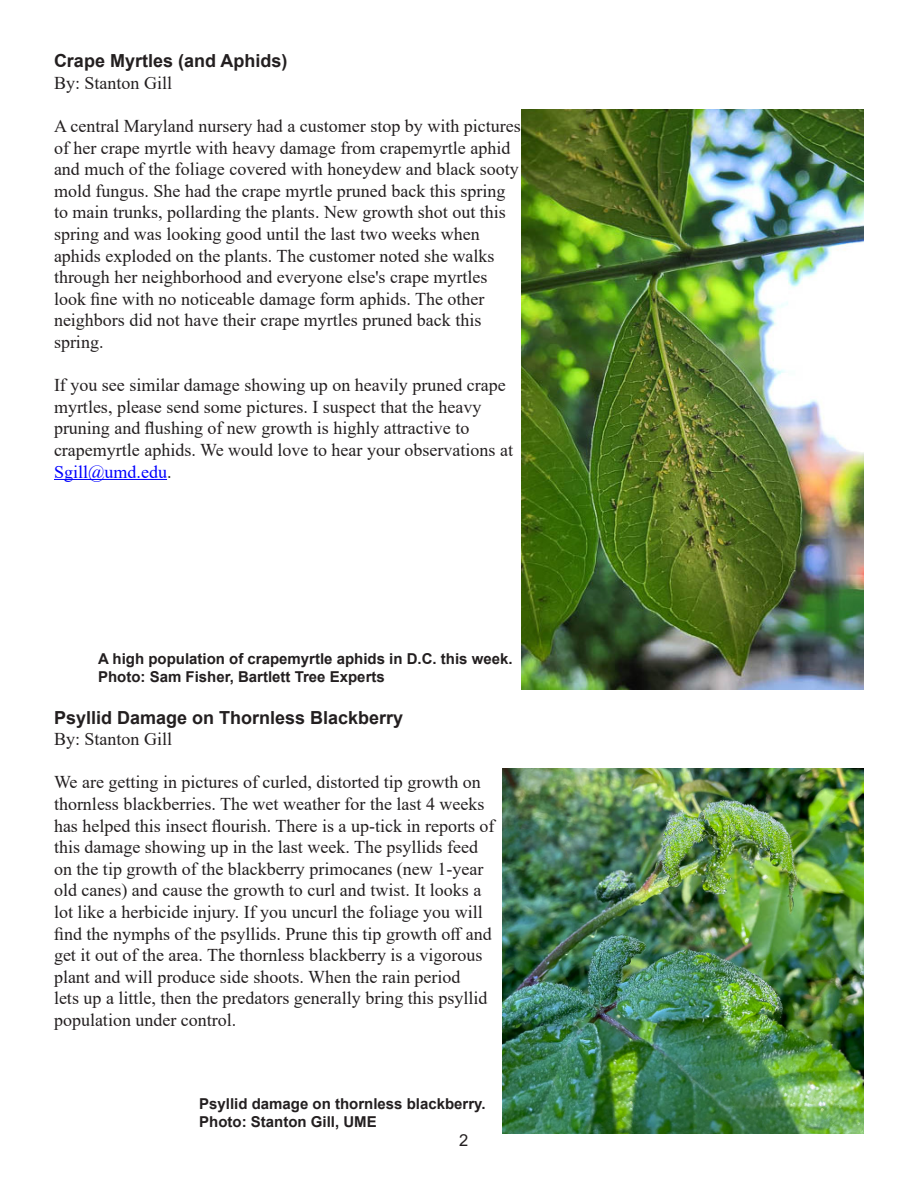
<style>
.page{position:relative;width:918px;height:1188px;background:#fff}
.page>*{position:absolute;margin:0;border:0;box-sizing:border-box;transform-origin:0 0}
.t1{font:18px/21.6px "Times New Roman";color:#231f20}
.t2{font:700 18px/21.6px "Arial";color:#231f20}
.t3{font:16.5px "Arial";color:#231f20}
.Photo_credit{font:700 15px "Arial";color:#231f20}
.s1{font-family:"Times New Roman";font-weight:400}
.s2{color:#00f}
</style>
<div class="page">
<hr style="left:54px;top:479px;width:113px;height:1px;background:#00f">
<img style="left:521px;top:110px;width:343px;height:579px">
<img style="left:502px;top:769px;width:362px;height:365px">
<p class="t2" style="left:54px;top:50px;width:235px">Crape Myrtles (and Aphids)<br><span class="s1">By: Stanton Gill</span></p>
<p class="t1" style="left:54px;top:115px;width:468px">A central Maryland nursery had a customer stop by with pictures of her crape myrtle with heavy damage from crapemyrtle aphid and much of the foliage covered with honeydew and black sooty mold fungus. She had the crape myrtle pruned back this spring to main trunks, pollarding the plants. New growth shot out this spring and was looking good until the last two weeks when aphids exploded on the plants. The customer noted she walks through her neighborhood and everyone else's crape myrtles look fine with no noticeable damage form aphids. The other neighbors did not have their crape myrtles pruned back this spring.</p>
<p class="t1" style="left:54px;top:374px;width:461px">If you see similar damage showing up on heavily pruned crape myrtles, please send some pictures. I suspect that the heavy pruning and flushing of new growth is highly attractive to crapemyrtle aphids. We would love to hear your observations at <span class="s2">Sgill@umd.edu</span>.</p>
<p class="Photo_credit" style="left:98px;top:648px;width:416px">A high population of crapemyrtle aphids in D.C. this week.</p>
<p class="Photo_credit" style="left:98px;top:666px;width:288px">Photo: Sam Fisher, Bartlett Tree Experts</p>
<p class="t2" style="left:54px;top:707px;width:351px">Psyllid Damage on Thornless Blackberry<br><span class="s1">By: Stanton Gill</span></p>
<p class="t1" style="left:54px;top:771px;width:442px">We are getting in pictures of curled, distorted tip growth on thornless blackberries. The wet weather for the last 4 weeks has helped this insect flourish. There is a up-tick in reports of this damage showing up in the last week. The psyllids feed on the tip growth of the blackberry primocanes (new 1-year old canes) and cause the growth to curl and twist. It looks a lot like a herbicide injury. If you uncurl the foliage you will find the nymphs of the psyllids. Prune this tip growth off and get it out of the area. The thornless blackberry is a vigorous plant and will produce side shoots. When the rain period<br>lets up a little, then the predators generally bring this psyllid population under control.</p>
<p class="Photo_credit" style="left:199px;top:1093px;width:288px">Psyllid damage on thornless blackberry.</p>
<p class="Photo_credit" style="left:199px;top:1111px;width:179px">Photo: Stanton Gill, UME</p>
<p class="t3" style="left:459px;top:1129px;width:11px">2</p>
</div>
